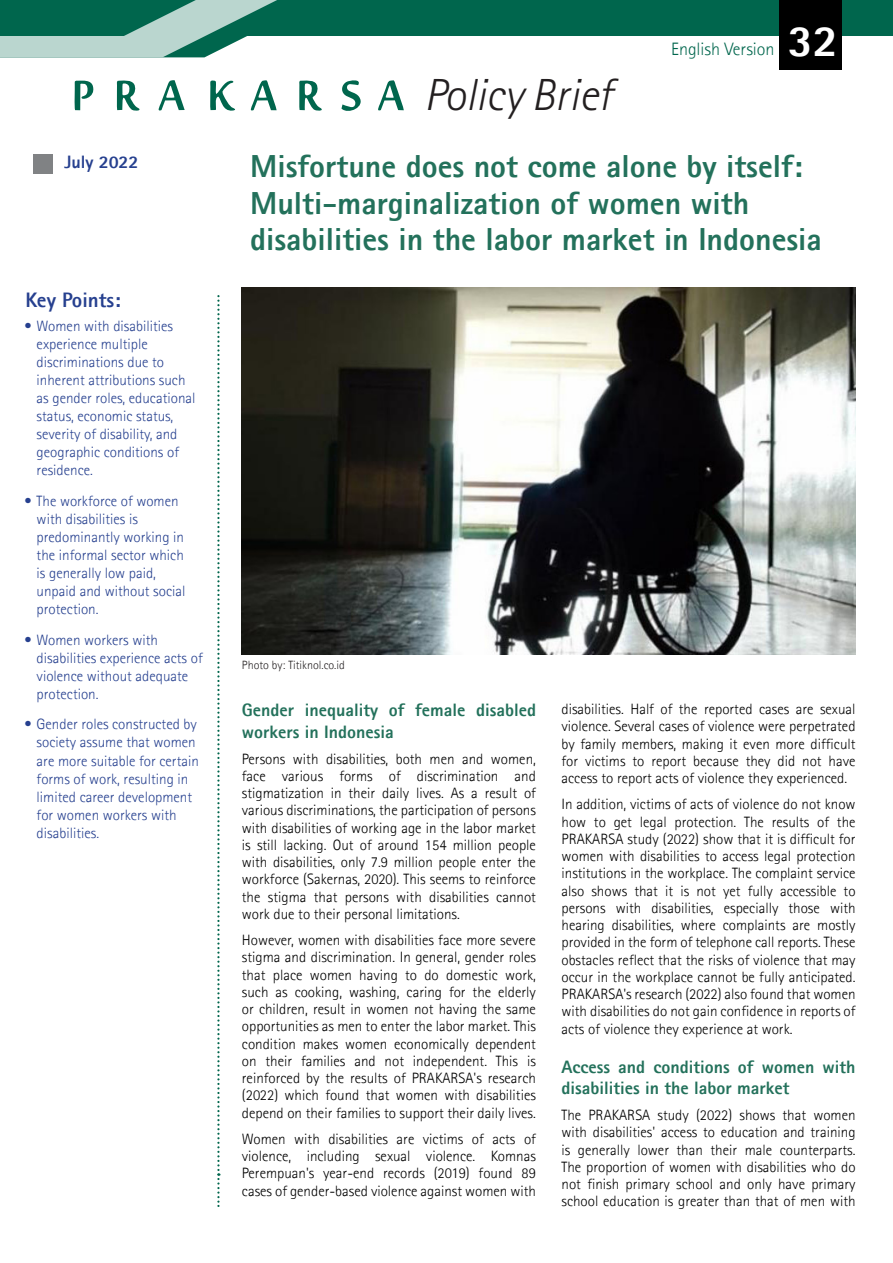
<style>
.page{position:relative;width:893px;height:1263px;background:#fff}
.page>*{position:absolute;margin:0;border:0;box-sizing:border-box;transform-origin:0 0}
.t1{font:italic 300 45px "Rotis Sans Serif Std";color:#231f20}
.t2{font:800 45px "Agfa Rotis Sans Serif";color:#fff}
.t3{font:800 31.95px/36.3px "Agfa Rotis Sans Serif";color:#23715b}
.t4{font:800 21px "Agfa Rotis Sans Serif";color:#26408f}
.t5{font:800 18px/21.6px "Agfa Rotis Sans Serif";color:#23715b}
.t6{font:300 18px "Agfa Rotis Sans Serif";color:#00664d}
.t7{font:800 18px "Agfa Rotis Sans Serif";color:#26408f}
.t8{font:300 15px/17.2px "Agfa Rotis Sans Serif";color:#000;text-align:justify}
.t9{font:300 15px/18px "Agfa Rotis Sans Serif";color:#26408f}
.t10{font:300 12px "Agfa Rotis Sans Serif";color:#231f20}
</style>
<div class="page">
<div style="left:277px;top:0;width:616px;height:36px;background:#00664d"></div>
<svg style="left:0;top:0;width:277px;height:57px;background:#61a090"></svg>
<div style="left:779px;top:0;width:63px;height:69px;background:#000"></div>
<svg style="left:74px;top:80px;width:330px;height:31px"></svg>
<div style="left:34px;top:154px;width:19px;height:20px;background:#808284"></div>
<svg style="left:217px;top:296px;width:3px;height:911px"></svg>
<img style="left:242px;top:287px;width:613px;height:367px">
<p class="t7" style="left:64px;top:155px;width:76px">July 2022</p>
<h3 class="t4" style="left:25px;top:292px;width:97px">Key Points:</h3>
<p class="t9" style="left:37px;top:318px;width:160px;text-indent:-12px">• Women with disabilities experience multiple discriminations due to inherent attributions such as gender roles, educational status, economic status, severity of disability, and geographic conditions of residence.</p>
<p class="t9" style="left:37px;top:493px;width:150px;text-indent:-12px">• The workforce of women with disabilities is predominantly working in the informal sector which is generally low paid, unpaid and without social protection.</p>
<p class="t9" style="left:37px;top:631px;width:168px;text-indent:-12px">• Women workers with disabilities experience acts of violence without adequate protection.</p>
<p class="t9" style="left:37px;top:716px;width:164px;text-indent:-12px">• Gender roles constructed by society assume that women are more suitable for certain forms of work, resulting in limited career development for women workers with disabilities.</p>
<h1 class="t1" style="left:424px;top:78px;width:190px">Policy Brief</h1>
<p class="t6" style="left:671px;top:41px;width:105px">English Version</p>
<h1 class="t2" style="left:788px;top:24px;width:52px">32</h1>
<h2 class="t3" style="left:250px;top:152px;width:573px">Misfortune does not come alone by itself:<br>Multi-marginalization of women with disabilities in the labor market in Indonesia</h2>
<p class="t10" style="left:242px;top:660px;width:105px">Photo by: Titiknol.co.id</p>
<p class="t5" style="left:242px;top:701px;width:296px">Gender inequality of female disabled workers in Indonesia</p>
<p class="t8" style="left:242px;top:751px;width:296px">Persons with disabilities, both men and women, face various forms of discrimination and stigmatization in their daily lives. As a result of various discriminations, the participation of persons with disabilities of working age in the labor market is still lacking. Out of around 154 million people with disabilities, only 7.9 million people enter the workforce (Sakernas, 2020). This seems to reinforce the stigma that persons with disabilities cannot work due to their personal limitations.</p>
<p class="t8" style="left:242px;top:932px;width:296px">However, women with disabilities face more severe stigma and discrimination. In general, gender roles that place women having to do domestic work, such as cooking, washing, caring for the elderly or children, result in women not having the same opportunities as men to enter the labor market. This condition makes women economically dependent on their families and not independent. This is reinforced by the results of PRAKARSA's research (2022) which found that women with disabilities depend on their families to support their daily lives.</p>
<p class="t8" style="left:242px;top:1131px;width:296px">Women with disabilities are victims of acts of violence, including sexual violence. Komnas Perempuan's year-end records (2019) found 89 cases of gender-based violence against women with</p>
<p class="t8" style="left:561px;top:701px;width:296px">disabilities. Half of the reported cases are sexual violence. Several cases of violence were perpetrated by family members, making it even more difficult for victims to report because they did not have access to report acts of violence they experienced.</p>
<p class="t8" style="left:561px;top:797px;width:296px">In addition, victims of acts of violence do not know how to get legal protection. The results of the PRAKARSA study (2022) show that it is difficult for women with disabilities to access legal protection institutions in the workplace. The complaint service also shows that it is not yet fully accessible to persons with disabilities, especially those with hearing disabilities, where complaints are mostly provided in the form of telephone call reports. These obstacles reflect that the risks of violence that may occur in the workplace cannot be fully anticipated.<br>PRAKARSA's research (2022) also found that women with disabilities do not gain confidence in reports of acts of violence they experience at work.</p>
<p class="t5" style="left:561px;top:1058px;width:296px">Access and conditions of women with disabilities in the labor market</p>
<p class="t8" style="left:561px;top:1107px;width:296px">The PRAKARSA study (2022) shows that women with disabilities' access to education and training is generally lower than their male counterparts.<br>The proportion of women with disabilities who do not finish primary school and only have primary school education is greater than that of men with</p>
</div>
